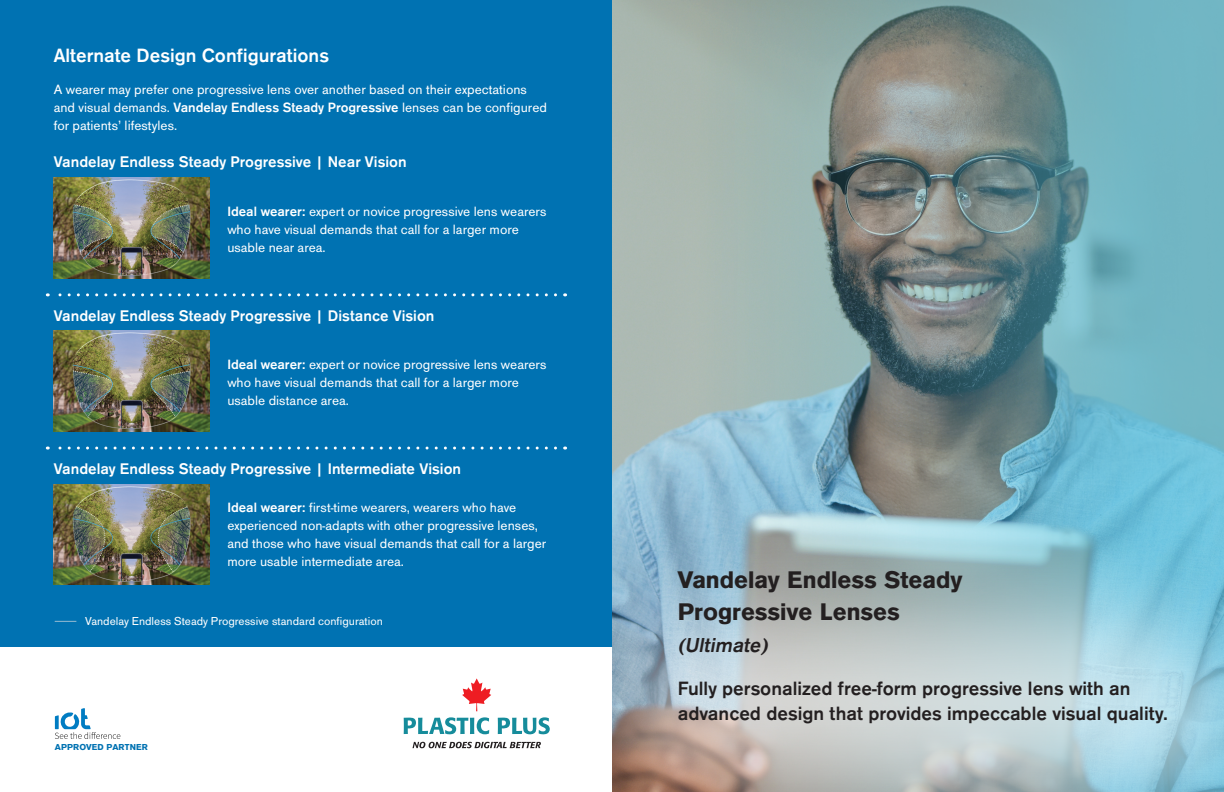
<style>
.page{position:relative;width:1224px;height:792px;background:#fff}
.page>*{position:absolute;margin:0;border:0;box-sizing:border-box;transform-origin:0 0}
.t1{font:700 25px/32.2px "Accius TOT";color:#231f20}
.t2{font:italic 500 21px "Accius TOT";color:#231f20}
.t3{font:500 20px/24.4px "Accius TOT";color:#231f20}
.t4{font:500 20px "Accius TOT";color:#fff}
.t5{font:500 16px "Accius TOT";color:#fff}
.t6{font:14px/18px "Accius TOT";color:#fff}
.t7{font:12px "Accius TOT";color:#fff}
.t8{font:700 9px "Accius TOT";letter-spacing:.015em;color:#0072b2}
.s1{font-weight:500}
</style>
<div class="page">
<svg style="left:612px;top:0;width:612px;height:523px"></svg>
<div style="left:521px;top:523px;width:703px;height:269px;background:#fff;opacity:.65"></div>
<div style="left:0;top:0;width:612px;height:792px;background:#fff"></div>
<div style="left:0;top:0;width:612px;height:646px;background:#0072b2"></div>
<svg style="left:55px;top:708px;width:65px;height:31px"></svg>
<img style="left:54px;top:178px;width:155px;height:101px">
<svg style="left:47px;top:293px;width:509px;height:3px"></svg>
<svg style="left:47px;top:447px;width:509px;height:3px"></svg>
<img style="left:54px;top:331px;width:155px;height:101px">
<img style="left:54px;top:484px;width:155px;height:101px">
<svg style="left:55px;top:621px;width:21px;height:1px"></svg>
<svg style="left:462px;top:678px;width:29px;height:33px"></svg>
<svg style="left:404px;top:717px;width:85px;height:17px"></svg>
<svg style="left:498px;top:717px;width:52px;height:17px"></svg>
<svg style="left:413px;top:742px;width:128px;height:6px"></svg>
<h3 class="t4" style="left:54px;top:44px;width:277px">Alternate Design Configurations</h3>
<p class="t6" style="left:54px;top:81px;width:495px">A wearer may prefer one progressive lens over another based on their expectations and visual demands. <span class="s1">Vandelay Endless Steady Progressive</span> lenses can be configured for patients’ lifestyles.</p>
<p class="t5" style="left:54px;top:153px;width:354px">Vandelay Endless Steady Progressive | Near Vision</p>
<p class="t6" style="left:227px;top:202px;width:321px"><span class="s1">Ideal wearer:</span> expert or novice progressive lens wearers who have visual demands that call for a larger more usable near area.</p>
<p class="t5" style="left:54px;top:306px;width:382px">Vandelay Endless Steady Progressive | Distance Vision</p>
<p class="t6" style="left:227px;top:355px;width:321px"><span class="s1">Ideal wearer:</span> expert or novice progressive lens wearers who have visual demands that call for a larger more usable distance area.</p>
<p class="t5" style="left:54px;top:460px;width:409px">Vandelay Endless Steady Progressive | Intermediate Vision</p>
<p class="t6" style="left:227px;top:499px;width:320px"><span class="s1">Ideal wearer:</span> first-time wearers, wearers who have experienced non-adapts with other progressive lenses, and those who have visual demands that call for a larger more usable intermediate area.</p>
<p class="t7" style="left:85px;top:614px;width:299px">Vandelay Endless Steady Progressive standard configuration</p>
<p class="t8" style="left:55px;top:742px;width:95px">APPROVED PARTNER</p>
<h1 class="t1" style="left:678px;top:564px;width:286px">Vandelay Endless Steady<br>Progressive Lenses</h1>
<h2 class="t2" style="left:678px;top:633px;width:96px">(Ultimate)</h2>
<h3 class="t3" style="left:678px;top:677px;width:492px">Fully personalized free-form progressive lens with an advanced design that provides impeccable visual quality.</h3>
</div>
